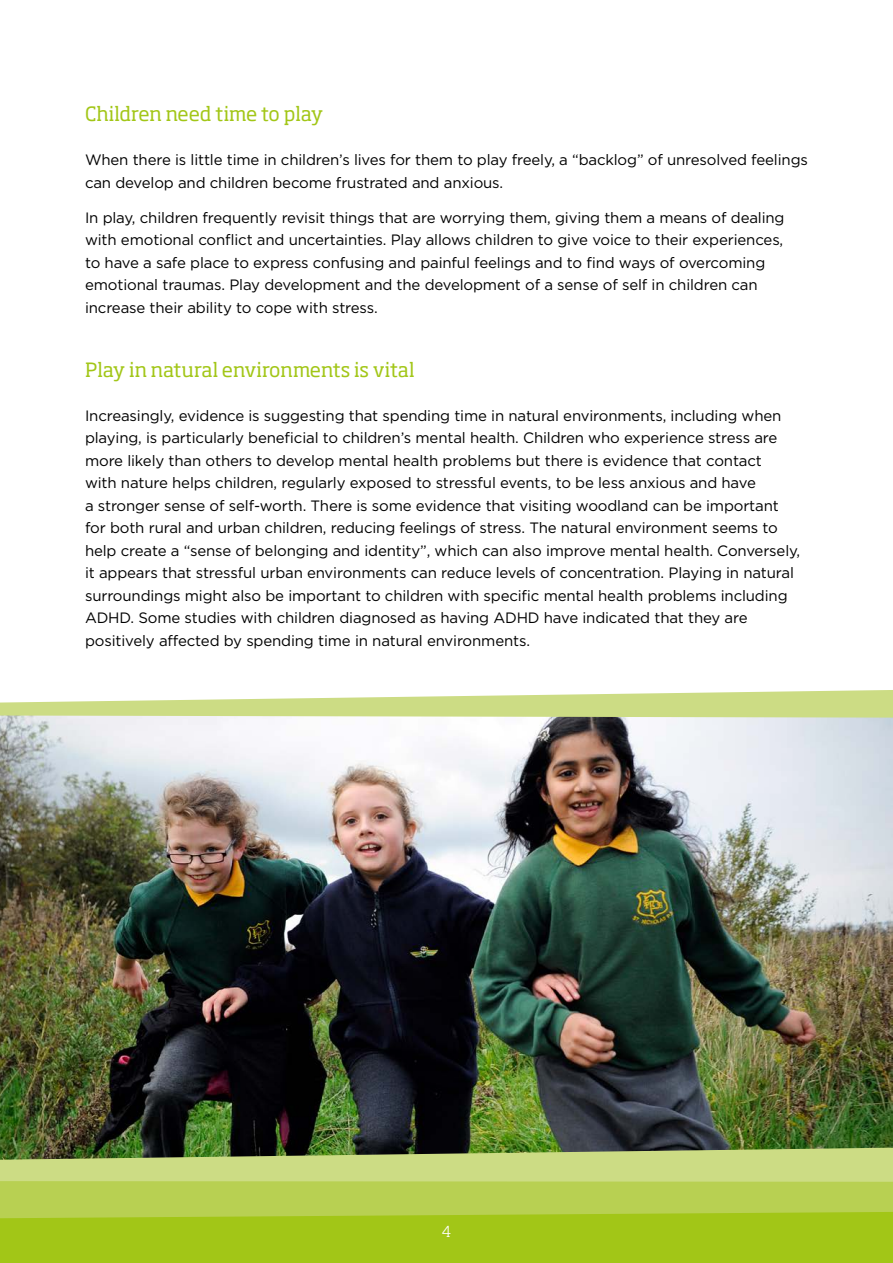
<style>
.page{position:relative;width:893px;height:1263px;background:#fff}
.page>*{position:absolute;margin:0;border:0;box-sizing:border-box;transform-origin:0 0}
.t1{font:19.5px "Soho Std";color:#a2c617}
.t2{font:15px/22.5px "Gotham";letter-spacing:-.01em;color:#000}
.t3{font:300 15px "Soho Std";color:#fff}
</style>
<div class="page">
<svg style="left:0;top:690px;width:893px;height:25px;fill:#ccdc84"></svg>
<img style="left:0;top:715px;width:893px;height:433px">
<svg style="left:0;top:1148px;width:893px;height:33px;background:#b1c272"></svg>
<div style="left:0;top:1218px;width:893px;height:45px;background:#a2c617"></div>
<svg style="left:0;top:1181px;width:893px;height:37px;background:#b6cf4d"></svg>
<h1 class="t1" style="left:85px;top:102px;width:240px">Children need time to play</h1>
<p class="t2" style="left:85px;top:148px;width:724px">When there is little time in children’s lives for them to play freely, a “backlog” of unresolved feelings can develop and children become frustrated and anxious.</p>
<p class="t2" style="left:85px;top:206px;width:701px">In play, children frequently revisit things that are worrying them, giving them a means of dealing with emotional conflict and uncertainties. Play allows children to give voice to their experiences, to have a safe place to express confusing and painful feelings and to find ways of overcoming emotional traumas. Play development and the development of a sense of self in children can increase their ability to cope with stress.</p>
<h1 class="t1" style="left:85px;top:357px;width:331px">Play in natural environments is vital</h1>
<p class="t2" style="left:85px;top:404px;width:717px">Increasingly, evidence is suggesting that spending time in natural environments, including when playing, is particularly beneficial to children’s mental health. Children who experience stress are more likely than others to develop mental health problems but there is evidence that contact<br>with nature helps children, regularly exposed to stressful events, to be less anxious and have<br>a stronger sense of self-worth. There is some evidence that visiting woodland can be important for both rural and urban children, reducing feelings of stress. The natural environment seems to help create a “sense of belonging and identity”, which can also improve mental health. Conversely, it appears that stressful urban environments can reduce levels of concentration. Playing in natural surroundings might also be important to children with specific mental health problems including ADHD. Some studies with children diagnosed as having ADHD have indicated that they are positively affected by spending time in natural environments.</p>
<p class="t3" style="left:442px;top:1222px;width:11px">4</p>
</div>
